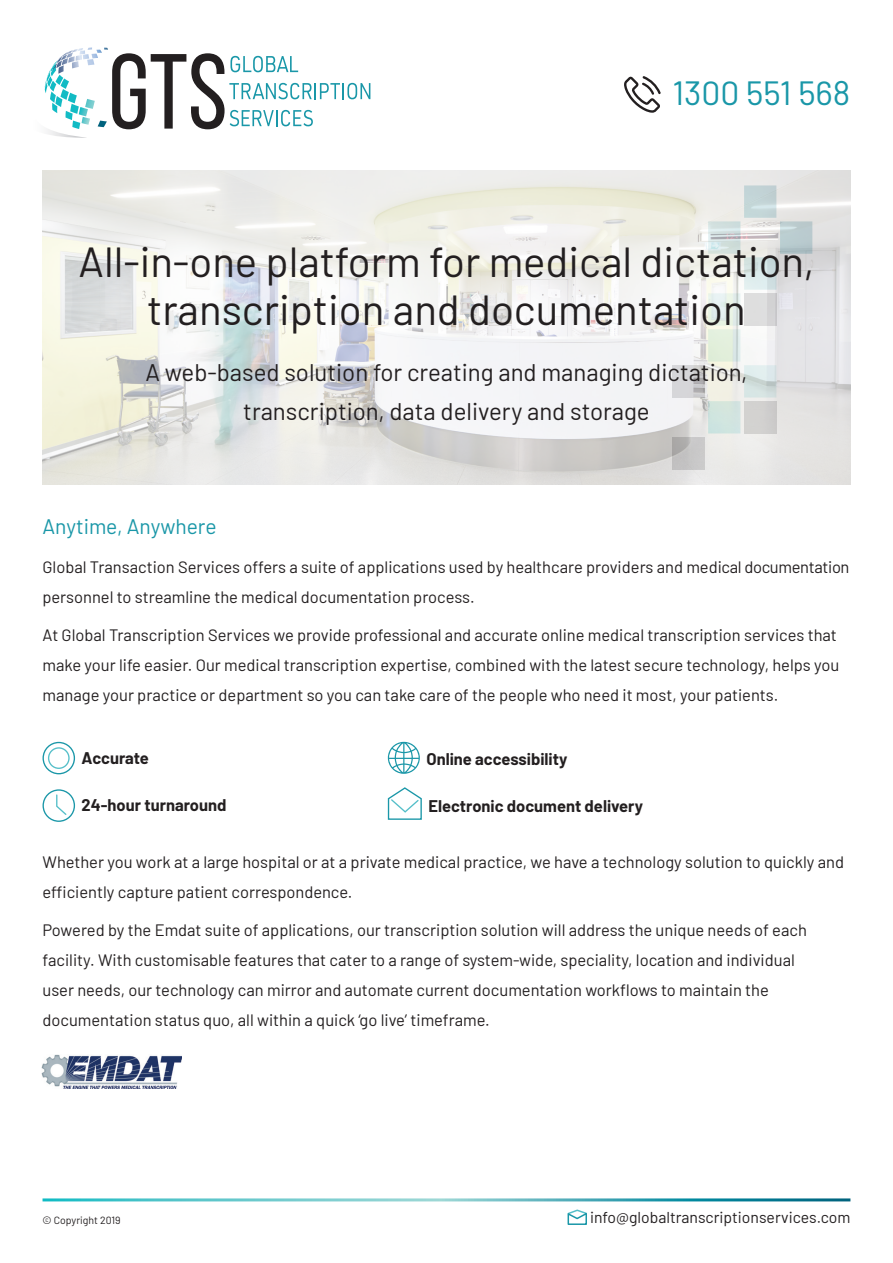
<style>
.page{position:relative;width:893px;height:1263px;background:#fff}
.page>*{position:absolute;margin:0;border:0;box-sizing:border-box;transform-origin:0 0}
.t1{font:42px/48px "Barlow";color:#231f20;text-align:center}
.t2{font:33.6px "Barlow";color:#1a97a8}
.t3{font:24px/39px "Barlow";color:#231f20;text-align:center}
.t4{font:21px "Barlow";color:#1a97a8}
.t5{font:16.5px/30px "Barlow";color:#231f20}
.t6{font:700 16.5px "Barlow";color:#231f20}
.t7{font:15.75px "Barlow";color:#231f20}
.t8{font:10.5px "Barlow";color:#231f20}
</style>
<div class="page">
<svg style="left:567px;top:1209px;width:20px;height:16px"></svg>
<svg style="left:44px;top:47px;width:326px;height:91px"></svg>
<svg style="left:624px;top:76px;width:37px;height:37px"></svg>
<img style="left:42px;top:1054px;width:139px;height:35px">
<div style="left:43px;top:742px;width:32px;height:32px;border:1px solid #1a97a8;border-radius:50%"></div>
<div style="left:48px;top:747px;width:22px;height:22px;border:1px solid #55bfc9;border-radius:50%"></div>
<div style="left:43px;top:789px;width:32px;height:33px;border:1px solid #1a97a8;border-radius:50%"></div>
<svg style="left:56px;top:794px;width:11px;height:21px"></svg>
<svg style="left:388px;top:742px;width:32px;height:32px"></svg>
<svg style="left:387px;top:787px;width:35px;height:33px"></svg>
<img style="left:43px;top:170px;width:807px;height:315px">
<p class="t2" style="left:672px;top:68px;width:179px">1300 551 568</p>
<p class="t1" style="left:79px;top:235px;width:737px">All-in-one platform for medical dictation, transcription and documentation</p>
<p class="t3" style="left:145px;top:351px;width:604px">A web-based solution for creating and managing dictation, transcription, data delivery and storage</p>
<p class="t4" style="left:43px;top:512px;width:176px">Anytime, Anywhere</p>
<p class="t5" style="left:43px;top:551px;width:808px">Global Transaction Services offers a suite of applications used by healthcare providers and medical documentation personnel to streamline the medical documentation process.</p>
<p class="t5" style="left:43px;top:619px;width:798px">At Global Transcription Services we provide professional and accurate online medical transcription services that make your life easier. Our medical transcription expertise, combined with the latest secure technology, helps you manage your practice or department so you can take care of the people who need it most, your patients.</p>
<p class="t6" style="left:82px;top:746px;width:69px">Accurate</p>
<p class="t6" style="left:82px;top:793px;width:146px">24-hour turnaround</p>
<p class="t6" style="left:426px;top:747px;width:142px">Online accessibility</p>
<p class="t6" style="left:428px;top:794px;width:216px">Electronic document delivery</p>
<p class="t5" style="left:43px;top:845px;width:803px">Whether you work at a large hospital or at a private medical practice, we have a technology solution to quickly and efficiently capture patient correspondence.</p>
<p class="t5" style="left:43px;top:914px;width:766px">Powered by the Emdat suite of applications, our transcription solution will address the unique needs of each facility. With customisable features that cater to a range of system‑wide, speciality, location and individual user needs, our technology can mirror and automate current documentation workflows to maintain the documentation status quo, all within a quick ‘go live’ timeframe.</p>
<p class="t8" style="left:43px;top:1213px;width:79px">© Copyright 2019</p>
<p class="t7" style="left:590px;top:1206px;width:262px">info@globaltranscriptionservices.com</p>
</div>
